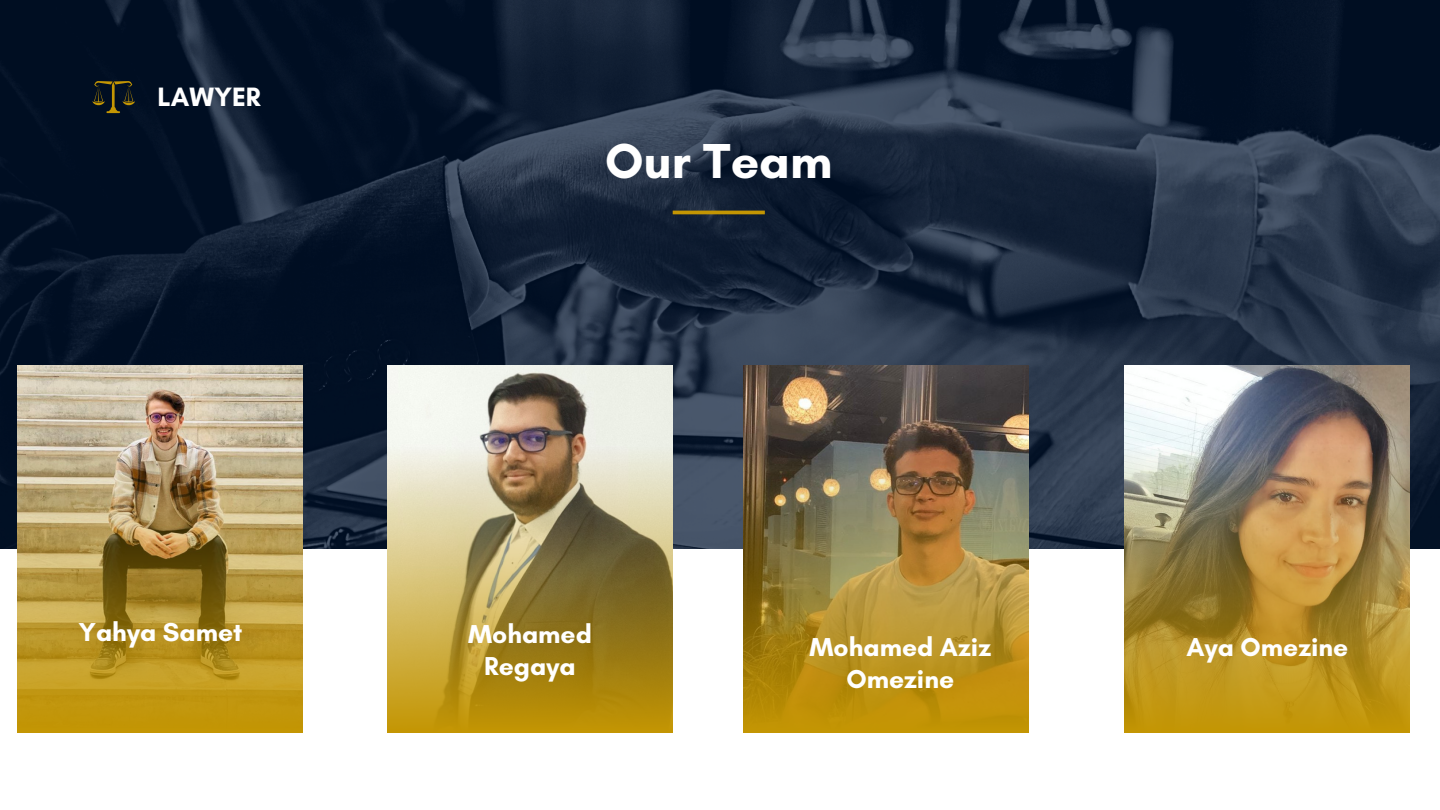
<style>
.page{position:relative;width:1440px;height:810px;background:#fff}
.page>*{position:absolute;margin:0;border:0;box-sizing:border-box;transform-origin:0 0}
.t1{font:700 50px "Glacial Indifference";color:#fff}
.t2{font:700 27px "Glacial Indifference";color:#fff}
.t3{font:700 26.4px/32.2px "Glacial Indifference";color:#fff;text-align:center}
</style>
<div class="page">
<img style="left:0;top:0;width:1440px;height:549px">
<svg style="left:92px;top:81px;width:43px;height:32px"></svg>
<img style="left:18px;top:366px;width:285px;height:81px">
<img style="left:387px;top:366px;width:285px;height:81px">
<img style="left:744px;top:366px;width:285px;height:81px">
<img style="left:18px;top:447px;width:285px;height:285px">
<svg style="left:387px;top:447px;width:285px;height:285px;background:#b19a51"></svg>
<img style="left:744px;top:447px;width:285px;height:285px">
<hr style="left:673px;top:211px;width:92px;height:3px;background:#c49603">
<img style="left:1125px;top:366px;width:285px;height:81px">
<img style="left:1125px;top:447px;width:285px;height:285px">
<p class="t2" style="left:158px;top:80px;width:105px">LAWYER</p>
<p class="t1" style="left:605px;top:131px;width:229px">Our Team</p>
<p class="t3" style="left:78px;top:615px;width:165px">Yahya Samet</p>
<p class="t3" style="left:468px;top:618px;width:125px">Mohamed<br>Regaya</p>
<p class="t3" style="left:810px;top:631px;width:183px">Mohamed Aziz<br>Omezine</p>
<p class="t3" style="left:1187px;top:631px;width:163px">Aya Omezine</p>
</div>
